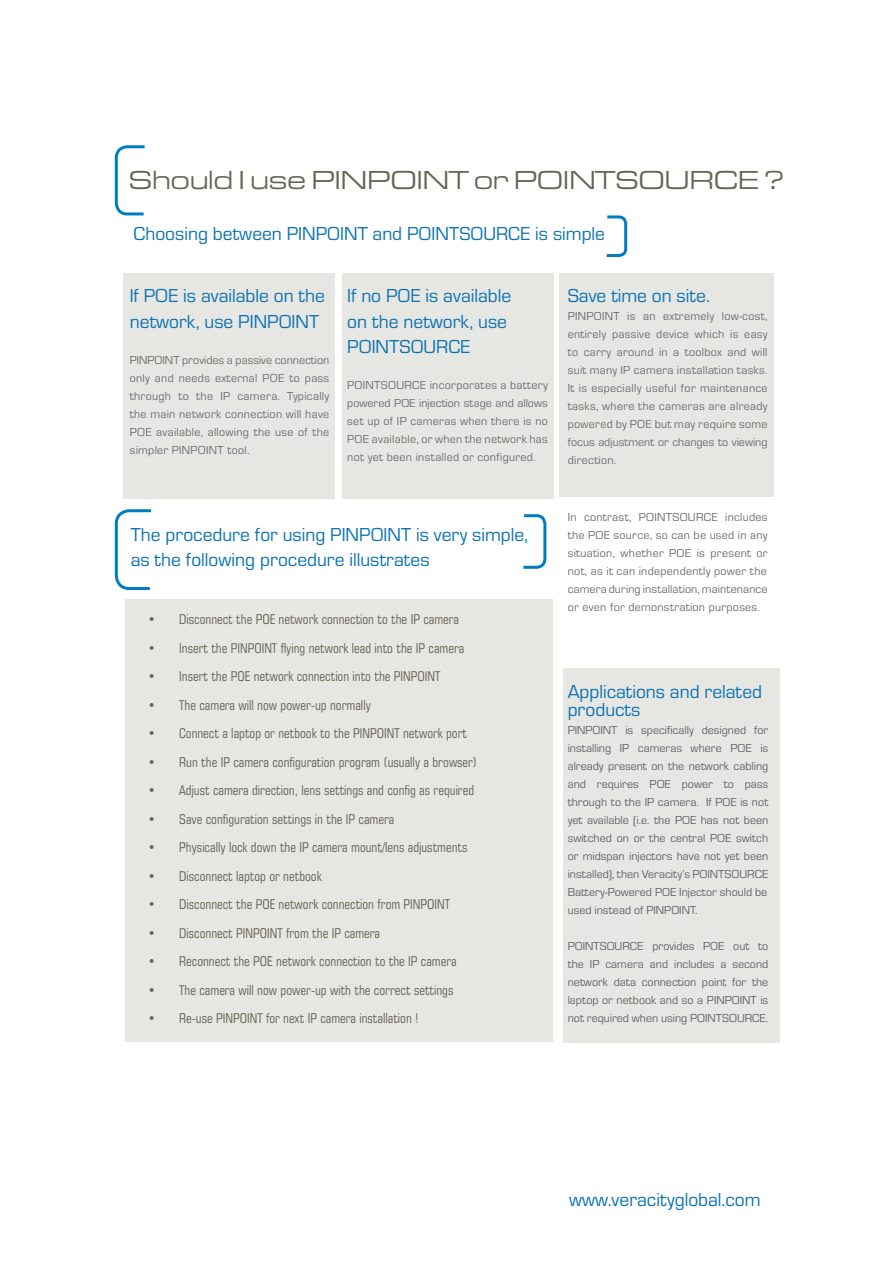
<style>
.page{position:relative;width:893px;height:1263px;background:#fff}
.page>*{position:absolute;margin:0;border:0;box-sizing:border-box;transform-origin:0 0}
.t1{font:27px "Eurostile Ext";letter-spacing:-.04em;color:#676454}
.t2{font:19.5px/25.5px "Eurostile";color:#0c72b3}
.t3{font:condensed 13.5px "Square 721 BT";color:#676454}
.t4{font:12px/18px "Eurostile";letter-spacing:.025em;color:#6c6d70;text-align:justify}
.t5{font:12px/18px "Eurostile";color:#636366;text-align:justify}
</style>
<div class="page">
<div style="left:563px;top:668px;width:217px;height:374px;background:#e6e7e3"></div>
<div style="left:125px;top:599px;width:428px;height:442px;background:#e6e7e3"></div>
<svg style="left:114px;top:509px;width:37px;height:81px"></svg>
<svg style="left:523px;top:514px;width:24px;height:55px"></svg>
<div style="left:123px;top:273px;width:211px;height:226px;background:#e6e7e3"></div>
<div style="left:342px;top:273px;width:211px;height:226px;background:#e6e7e3"></div>
<div style="left:560px;top:273px;width:214px;height:224px;background:#e6e7e3"></div>
<svg style="left:606px;top:215px;width:22px;height:43px"></svg>
<svg style="left:114px;top:145px;width:31px;height:71px"></svg>
<h1 class="t1" style="left:129px;top:166px;width:657px">Should I use PINPOINT or POINTSOURCE ?</h1>
<h2 class="t2" style="left:133px;top:222px;width:473px">Choosing between PINPOINT and POINTSOURCE is simple</h2>
<h2 class="t2" style="left:130px;top:283px;width:197px">If POE is available on the network, use PINPOINT</h2>
<p class="t4" style="left:130px;top:351px;width:201px">PINPOINT provides a passive connection only and needs external POE to pass through to the IP camera. Typically the main network connection will have POE available, allowing the use of the simpler PINPOINT tool.</p>
<h2 class="t2" style="left:347px;top:283px;width:165px">If no POE is available on the network, use<br>POINTSOURCE</h2>
<p class="t4" style="left:347px;top:376px;width:202px">POINTSOURCE incorporates a battery powered POE injection stage and allows set up of IP cameras when there is no POE available, or when the network has not yet been installed or configured.</p>
<h2 class="t2" style="left:131px;top:522px;width:399px">The procedure for using PINPOINT is very simple, as the following procedure illustrates</h2>
<p class="t3" style="left:148px;top:611px;width:313px">• Disconnect the POE network connection to the IP camera</p>
<p class="t3" style="left:148px;top:640px;width:318px">• Insert the PINPOINT flying network lead into the IP camera</p>
<p class="t3" style="left:148px;top:668px;width:294px">• Insert the POE network connection into the PINPOINT</p>
<p class="t3" style="left:148px;top:697px;width:225px">• The camera will now power-up normally</p>
<p class="t3" style="left:148px;top:725px;width:321px">• Connect a laptop or netbook to the PINPOINT network port</p>
<p class="t3" style="left:148px;top:754px;width:331px">• Run the IP camera configuration program (usually a browser)</p>
<p class="t3" style="left:148px;top:782px;width:328px">• Adjust camera direction, lens settings and config as required</p>
<p class="t3" style="left:148px;top:811px;width:248px">• Save configuration settings in the IP camera</p>
<p class="t3" style="left:148px;top:839px;width:321px">• Physically lock down the IP camera mount/lens adjustments</p>
<p class="t3" style="left:148px;top:868px;width:175px">• Disconnect laptop or netbook</p>
<p class="t3" style="left:148px;top:896px;width:304px">• Disconnect the POE network connection from PINPOINT</p>
<p class="t3" style="left:148px;top:925px;width:234px">• Disconnect PINPOINT from the IP camera</p>
<p class="t3" style="left:148px;top:953px;width:310px">• Reconnect the POE network connection to the IP camera</p>
<p class="t3" style="left:148px;top:982px;width:307px">• The camera will now power-up with the correct settings</p>
<p class="t3" style="left:148px;top:1010px;width:272px">• Re-use PINPOINT for next IP camera installation !</p>
<h2 class="t2" style="left:568px;top:283px;width:144px">Save time on site.</h2>
<p class="t4" style="left:568px;top:307px;width:201px">PINPOINT is an extremely low-cost, entirely passive device which is easy to carry around in a toolbox and will suit many IP camera installation tasks.<br>It is especially useful for maintenance tasks, where the cameras are already powered by POE but may require some focus adjustment or changes to viewing direction.</p>
<p class="t4" style="left:568px;top:508px;width:201px">In contrast, POINTSOURCE includes the POE source, so can be used in any situation, whether POE is present or not, as it can independently power the camera during installation, maintenance or even for demonstration purposes.</p>
<h2 class="t2" style="left:568px;top:683px;width:196px;line-height:18px">Applications and related products</h2>
<p class="t5" style="left:568px;top:721px;width:202px">PINPOINT is specifically designed for installing IP cameras where POE is already present on the network cabling and requires POE power to pass through to the IP camera. If POE is not yet available (i.e. the POE has not been switched on or the central POE switch or midspan injectors have not yet been installed), then Veracity’s POINTSOURCE Battery-Powered POE Injector should be used instead of PINPOINT.</p>
<p class="t5" style="left:568px;top:937px;width:202px">POINTSOURCE provides POE out to the IP camera and includes a second network data connection point for the laptop or netbook and so a PINPOINT is not required when using POINTSOURCE.</p>
<h2 class="t2" style="left:569px;top:1187px;width:193px">www.veracityglobal.com</h2>
</div>
